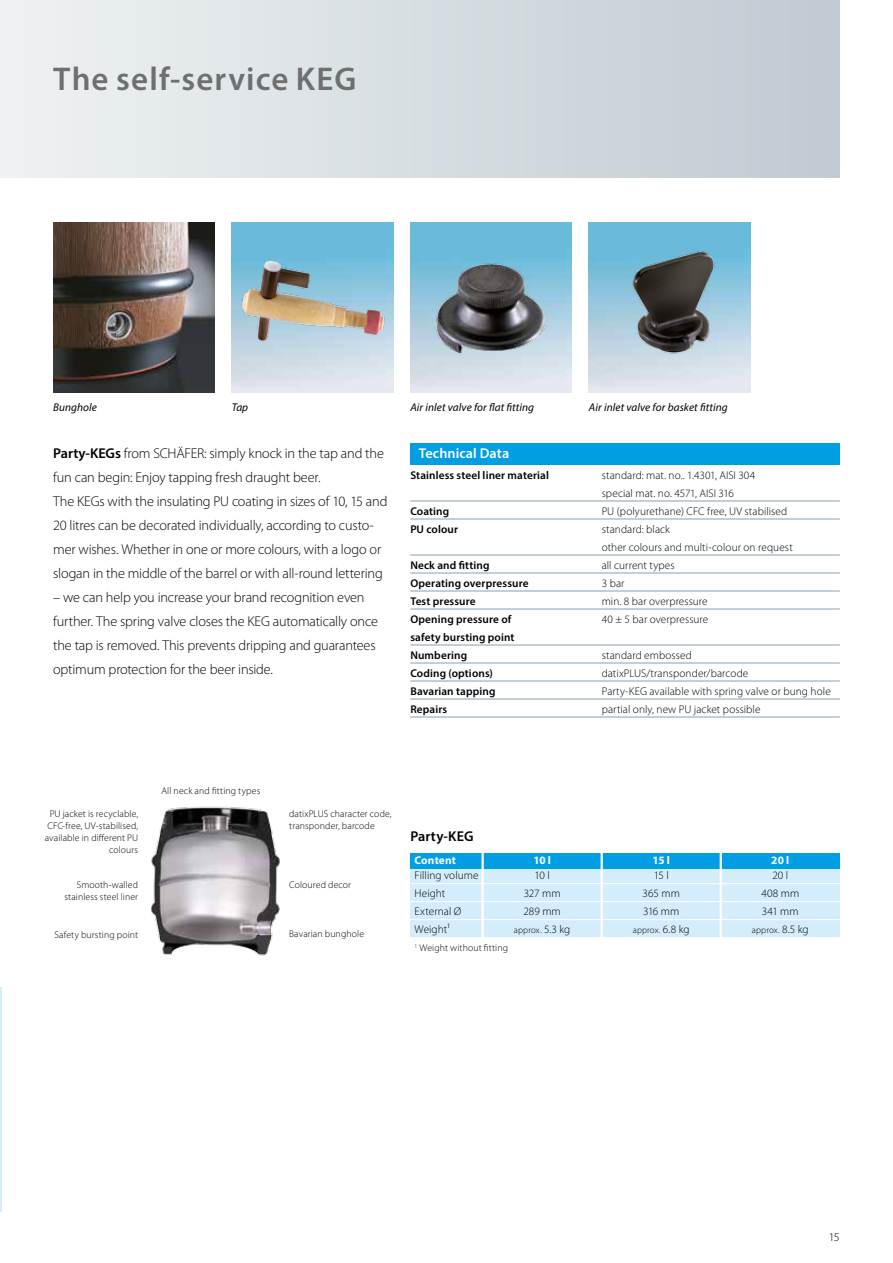
<style>
.page{position:relative;width:893px;height:1263px;background:#fff}
.page>*{position:absolute;margin:0;border:0;box-sizing:border-box;transform-origin:0 0}
.t1{font:600 33px "Myriad Pro";letter-spacing:.035em;color:#706f6f}
.t2{font:300 14.25px/24px "Myriad Pro";letter-spacing:-.01em;color:#000}
.t3{font:600 14.25px "Myriad Pro";color:#fff}
.t4{font:600 14.25px "Myriad Pro";letter-spacing:.01em;color:#000}
.t5{font:300 12px "Myriad Pro";color:#000}
.t6{font:300 11.25px/18px "Myriad Pro";letter-spacing:.005em;color:#000}
.t7{font:600 11.25px/18px "Myriad Pro";letter-spacing:.01em;color:#000}
.t8{font:italic 11.25px "Myriad Pro";letter-spacing:.01em;color:#000}
.t9{font:700 11.25px "Myriad Pro";letter-spacing:.01em;color:#fff}
.t10{font:300 9.75px/12px "Myriad Pro";letter-spacing:.01em;color:#000;text-align:right}
.t11{font:300 9px "Myriad Pro";letter-spacing:.01em;color:#000}
.s1{font-weight:600}
.s2{font-size:11.25px}
</style>
<div class="page">
<img style="left:151px;top:806px;width:129px;height:150px">
<img style="left:410px;top:223px;width:162px;height:170px">
<img style="left:589px;top:223px;width:161px;height:170px">
<img style="left:232px;top:223px;width:161px;height:170px">
<div style="left:0;top:0;width:840px;height:178px;background:linear-gradient(to right,#eff2f4,#c0cad0)"></div>
<hr style="left:0;top:988px;width:1px;height:224px;background:#d4edfc">
<hr style="left:410px;top:501px;width:430px;height:1px;background:#85a0af">
<hr style="left:410px;top:519px;width:430px;height:1px;background:#85a0af">
<hr style="left:410px;top:555px;width:430px;height:1px;background:#85a0af">
<hr style="left:410px;top:573px;width:430px;height:1px;background:#85a0af">
<hr style="left:410px;top:591px;width:430px;height:1px;background:#85a0af">
<hr style="left:410px;top:609px;width:430px;height:1px;background:#85a0af">
<hr style="left:410px;top:645px;width:430px;height:1px;background:#85a0af">
<hr style="left:410px;top:663px;width:430px;height:1px;background:#85a0af">
<hr style="left:410px;top:681px;width:430px;height:1px;background:#85a0af">
<hr style="left:410px;top:699px;width:430px;height:1px;background:#85a0af">
<hr style="left:410px;top:717px;width:430px;height:1px;background:#85a0af">
<img style="left:601px;top:247px;width:139px;height:114px">
<img style="left:419px;top:255px;width:145px;height:108px">
<img style="left:236px;top:250px;width:153px;height:108px">
<div style="left:410px;top:869px;width:430px;height:69px;background:#d4edfc"></div>
<div style="left:410px;top:853px;width:430px;height:16px;background:#009fe3"></div>
<hr style="left:410px;top:883px;width:430px;height:1px;background:#fff">
<hr style="left:410px;top:901px;width:430px;height:1px;background:#fff">
<hr style="left:410px;top:919px;width:430px;height:1px;background:#fff">
<hr style="left:410px;top:937px;width:430px;height:1px;background:#fff">
<hr style="left:481px;top:853px;width:3px;height:85px;background:#fff">
<hr style="left:601px;top:853px;width:2px;height:85px;background:#fff">
<hr style="left:720px;top:853px;width:2px;height:85px;background:#fff">
<img style="left:53px;top:223px;width:162px;height:170px">
<div style="left:410px;top:443px;width:430px;height:22px;background:#009fe3"></div>
<h1 class="t1" style="left:53px;top:58px;width:305px">The self-service KEG</h1>
<p class="t8" style="left:53px;top:400px;width:45px">Bunghole</p>
<p class="t8" style="left:232px;top:400px;width:18px">Tap</p>
<p class="t8" style="left:410px;top:400px;width:125px">Air inlet valve for flat fitting</p>
<p class="t8" style="left:589px;top:400px;width:140px">Air inlet valve for basket fitting</p>
<p class="t3" style="left:419px;top:444px;width:92px">Technical Data</p>
<p class="t2" style="left:53px;top:441px;width:336px"><span class="s1">Party-KEGs</span> from SCHÄFER: simply knock in the tap and the fun can begin: Enjoy tapping fresh draught beer.<br>The KEGs with the insulating PU coating in sizes of 10, 15 and 20 litres can be decorated individually, according to custo&shy;mer wishes. Whether in one or more colours, with a logo or slogan in the middle of the barrel or with all-round lettering</p>
<p class="t2" style="left:53px;top:585px;width:326px">– we can help you increase your brand recognition even further. The spring valve closes the KEG automatically once the tap is removed. This prevents dripping and guarantees optimum protection for the beer inside.</p>
<p class="t7" style="left:410px;top:465px;width:140px">Stainless steel liner material</p>
<p class="t6" style="left:602px;top:466px;width:155px">standard: mat. no.. 1.4301, AISI 304 special mat. no. 4571, AISI 316</p>
<p class="t7" style="left:410px;top:501px;width:40px">Coating</p>
<p class="t6" style="left:602px;top:502px;width:187px">PU (polyurethane) CFC free, UV stabilised</p>
<p class="t7" style="left:410px;top:519px;width:49px">PU colour</p>
<p class="t6" style="left:602px;top:520px;width:193px">standard: black<br>other colours and multi-colour on request</p>
<p class="t7" style="left:410px;top:555px;width:81px">Neck and fitting</p>
<p class="t6" style="left:602px;top:556px;width:74px">all current types</p>
<p class="t7" style="left:410px;top:573px;width:120px">Operating overpressure</p>
<p class="t6" style="left:602px;top:574px;width:24px">3 bar</p>
<p class="t7" style="left:410px;top:591px;width:67px">Test pressure</p>
<p class="t6" style="left:602px;top:592px;width:108px">min. 8 bar overpressure</p>
<p class="t7" style="left:410px;top:609px;width:103px">Opening pressure of</p>
<p class="t6" style="left:602px;top:610px;width:108px">40 ± 5 bar overpressure</p>
<p class="t7" style="left:410px;top:627px;width:106px">safety bursting point<br>Numbering</p>
<p class="t6" style="left:602px;top:646px;width:92px">standard embossed</p>
<p class="t7" style="left:410px;top:663px;width:84px">Coding (options)</p>
<p class="t6" style="left:602px;top:664px;width:148px">datixPLUS/transponder/barcode</p>
<p class="t7" style="left:410px;top:681px;width:87px">Bavarian tapping</p>
<p class="t6" style="left:602px;top:682px;width:231px">Party-KEG available with spring valve or bung hole</p>
<p class="t7" style="left:410px;top:699px;width:39px">Repairs</p>
<p class="t6" style="left:602px;top:700px;width:160px">partial only, new PU jacket possible</p>
<p class="t10" style="left:161px;top:785px;width:100px">All neck and fitting types</p>
<p class="t10" style="left:45px;top:807px;width:95px">PU jacket is recyclable,<br>CFC-free, UV-stabilised, available in different PU colours</p>
<p class="t10" style="left:64px;top:879px;width:75px">Smooth-walled stainless steel liner</p>
<p class="t10" style="left:55px;top:928px;width:85px">Safety bursting point</p>
<p class="t10" style="left:289px;top:807px;width:104px;text-align:left">datixPLUS character code, transponder, barcode</p>
<p class="t10" style="left:289px;top:879px;width:63px">Coloured decor</p>
<p class="t10" style="left:289px;top:928px;width:76px">Bavarian bunghole</p>
<p class="t4" style="left:410px;top:827px;width:65px">Party-KEG</p>
<p class="t9" style="left:415px;top:853px;width:43px">Content</p>
<p class="t9" style="left:533px;top:853px;width:19px">10 l</p>
<p class="t9" style="left:652px;top:853px;width:19px">15 l</p>
<p class="t9" style="left:771px;top:853px;width:19px">20 l</p>
<p class="t6" style="left:415px;top:866px;width:66px">Filling volume</p>
<p class="t6" style="left:534px;top:866px;width:17px">10 l</p>
<p class="t6" style="left:654px;top:866px;width:17px">15 l</p>
<p class="t6" style="left:772px;top:866px;width:17px">20 l</p>
<p class="t6" style="left:415px;top:884px;width:32px">Height</p>
<p class="t6" style="left:524px;top:884px;width:38px">327 mm</p>
<p class="t6" style="left:643px;top:884px;width:39px">365 mm</p>
<p class="t6" style="left:761px;top:884px;width:39px">408 mm</p>
<p class="t6" style="left:415px;top:902px;width:48px">External Ø</p>
<p class="t6" style="left:523px;top:902px;width:39px">289 mm</p>
<p class="t6" style="left:643px;top:902px;width:38px">316 mm</p>
<p class="t6" style="left:762px;top:902px;width:38px">341 mm</p>
<p class="t6" style="left:415px;top:920px;width:37px">Weight¹</p>
<p class="t11" style="left:514px;top:925px;width:58px">approx. <span class="s2">5.3 kg</span></p>
<p class="t11" style="left:633px;top:925px;width:58px">approx. <span class="s2">6.8 kg</span></p>
<p class="t11" style="left:752px;top:925px;width:58px">approx. <span class="s2">8.5 kg</span></p>
<p class="t10" style="left:415px;top:942px;width:95px"><sup>1</sup> Weight without fitting</p>
<p class="t5" style="left:829px;top:1230px;width:12px">15</p>
</div>
